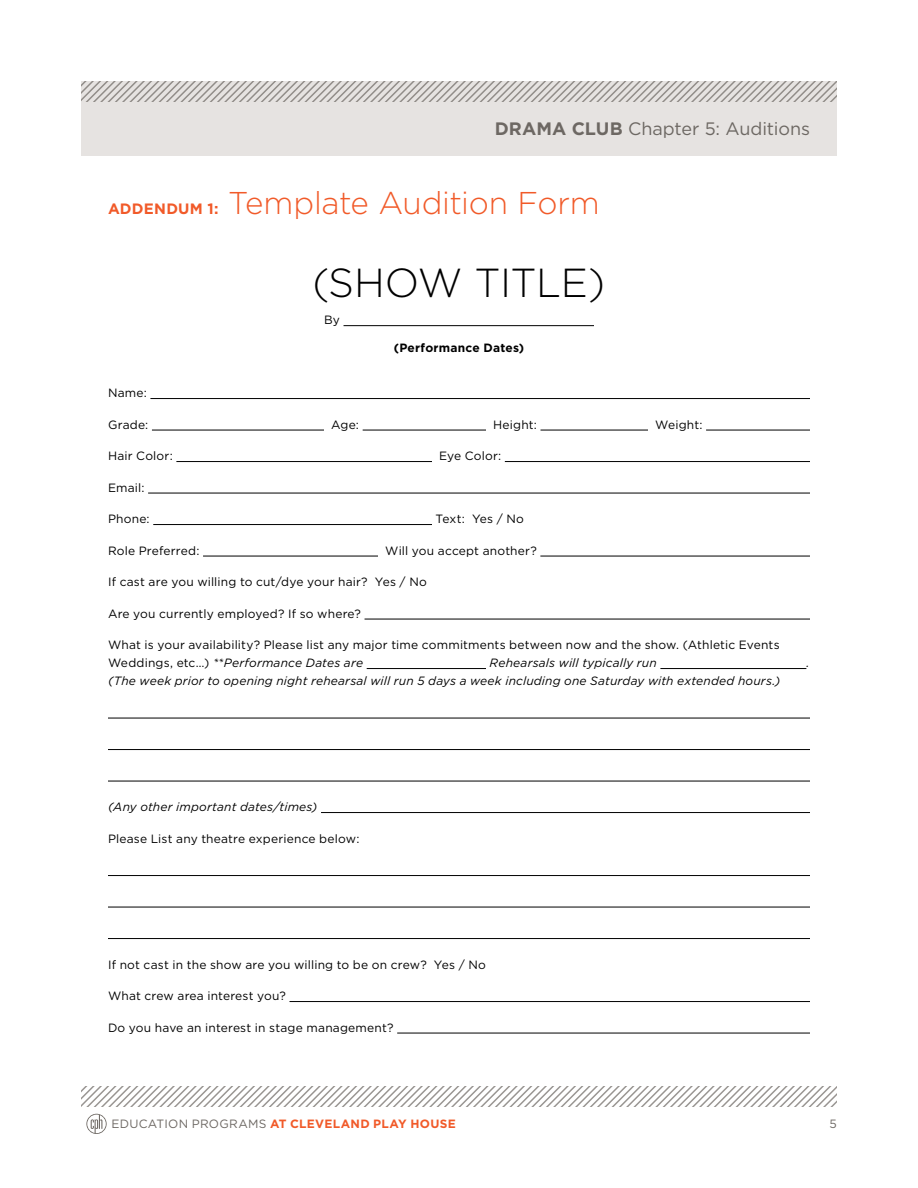
<style>
.page{position:relative;width:918px;height:1188px;background:#fff}
.page>*{position:absolute;margin:0;border:0;box-sizing:border-box;transform-origin:0 0}
.t1{font:300 40.5px "Gotham";letter-spacing:-.015em;color:#000}
.t2{font:300 31.5px "Gotham";letter-spacing:-.01em;color:#f15a29}
.t3{font:18px "Gotham";letter-spacing:-.005em;color:#6d6863}
.t4{font:12px/18px "Gotham";letter-spacing:.015em;color:#000}
.t5{font:italic 12px "Gotham";letter-spacing:.015em;color:#000}
.t6{font:700 12px "Gotham";letter-spacing:.025em;color:#f15a29}
.t7{font:700 12px "Gotham";letter-spacing:.015em;color:#000}
.t8{font:12px "Gotham";color:#6d6863}
.s1{font-weight:700}
.s2{font-weight:700;font-size:15px}
.s3{font-style:italic}
.s4{font-weight:400;color:#6d6863}
</style>
<div class="page">
<div style="left:81px;top:81px;width:756px;height:74px;background:#e6e3e1"></div>
<svg style="left:81px;top:1087px;width:756px;height:20px"></svg>
<svg style="left:86px;top:1114px;width:21px;height:20px"></svg>
<svg style="left:81px;top:81px;width:756px;height:20px"></svg>
<hr style="left:344px;top:325px;width:250px;height:1px;background:#000">
<hr style="left:150px;top:398px;width:660px;height:1px;background:#000">
<hr style="left:152px;top:430px;width:172px;height:1px;background:#000">
<hr style="left:363px;top:430px;width:123px;height:1px;background:#000">
<hr style="left:541px;top:430px;width:107px;height:1px;background:#000">
<hr style="left:706px;top:430px;width:104px;height:1px;background:#000">
<hr style="left:176px;top:461px;width:256px;height:1px;background:#000">
<hr style="left:505px;top:461px;width:305px;height:1px;background:#000">
<hr style="left:148px;top:493px;width:662px;height:1px;background:#000">
<hr style="left:153px;top:524px;width:279px;height:1px;background:#000">
<hr style="left:203px;top:556px;width:175px;height:1px;background:#000">
<hr style="left:540px;top:556px;width:270px;height:1px;background:#000">
<hr style="left:365px;top:619px;width:445px;height:1px;background:#000">
<hr style="left:367px;top:668px;width:119px;height:1px;background:#000">
<hr style="left:660px;top:668px;width:146px;height:1px;background:#000">
<hr style="left:108px;top:718px;width:702px;height:1px;background:#000">
<hr style="left:108px;top:749px;width:702px;height:1px;background:#000">
<hr style="left:108px;top:781px;width:702px;height:1px;background:#000">
<hr style="left:321px;top:812px;width:489px;height:1px;background:#000">
<hr style="left:108px;top:875px;width:702px;height:1px;background:#000">
<hr style="left:108px;top:907px;width:702px;height:1px;background:#000">
<hr style="left:108px;top:938px;width:702px;height:1px;background:#000">
<hr style="left:290px;top:1001px;width:520px;height:1px;background:#000">
<hr style="left:397px;top:1033px;width:413px;height:1px;background:#000">
<h3 class="t3" style="left:495px;top:118px;width:317px"><span class="s1">DRAMA CLUB</span> Chapter 5: Auditions</h3>
<h2 class="t2" style="left:108px;top:183px;width:493px"><span class="s2">ADDENDUM 1:</span> Template Audition Form</h2>
<h1 class="t1" style="left:313px;top:257px;width:294px">(SHOW TITLE)</h1>
<p class="t4" style="left:324px;top:311px;width:17px">By</p>
<p class="t7" style="left:394px;top:340px;width:132px">(Performance Dates)</p>
<p class="t4" style="left:108px;top:384px;width:40px">Name:</p>
<p class="t4" style="left:108px;top:415px;width:42px">Grade:</p>
<p class="t4" style="left:331px;top:415px;width:29px">Age:</p>
<p class="t4" style="left:493px;top:415px;width:45px">Height:</p>
<p class="t4" style="left:655px;top:415px;width:49px">Weight:</p>
<p class="t4" style="left:108px;top:447px;width:66px">Hair Color:</p>
<p class="t4" style="left:439px;top:447px;width:64px">Eye Color:</p>
<p class="t4" style="left:108px;top:478px;width:38px">Email:</p>
<p class="t4" style="left:108px;top:510px;width:43px">Phone:</p>
<p class="t4" style="left:436px;top:510px;width:90px">Text: Yes / No</p>
<p class="t4" style="left:108px;top:541px;width:93px">Role Preferred:</p>
<p class="t4" style="left:385px;top:541px;width:153px">Will you accept another?</p>
<p class="t4" style="left:108px;top:573px;width:320px">If cast are you willing to cut/dye your hair? Yes / No</p>
<p class="t4" style="left:108px;top:604px;width:254px">Are you currently employed? If so where?</p>
<p class="t4" style="left:108px;top:636px;width:673px">What is your availability? Please list any major time commitments between now and the show. (Athletic Events<br>Weddings, etc…) <span class="s3">**Performance Dates are</span></p>
<p class="t5" style="left:490px;top:655px;width:169px">Rehearsals will typically run</p>
<p class="t5" style="left:806px;top:655px;width:5px">.</p>
<p class="t5" style="left:108px;top:673px;width:674px">(The week prior to opening night rehearsal will run 5 days a week including one Saturday with extended hours.)</p>
<p class="t5" style="left:108px;top:799px;width:211px">(Any other important dates/times)</p>
<p class="t4" style="left:108px;top:829px;width:253px">Please List any theatre experience below:</p>
<p class="t4" style="left:108px;top:955px;width:379px">If not cast in the show are you willing to be on crew? Yes / No</p>
<p class="t4" style="left:108px;top:987px;width:179px">What crew area interest you?</p>
<p class="t4" style="left:108px;top:1018px;width:287px">Do you have an interest in stage management?</p>
<p class="t6" style="left:111px;top:1116px;width:346px"><span class="s4">EDUCATION PROGRAMS</span> AT CLEVELAND PLAY HOUSE</p>
<p class="t8" style="left:830px;top:1116px;width:9px">5</p>
</div>
